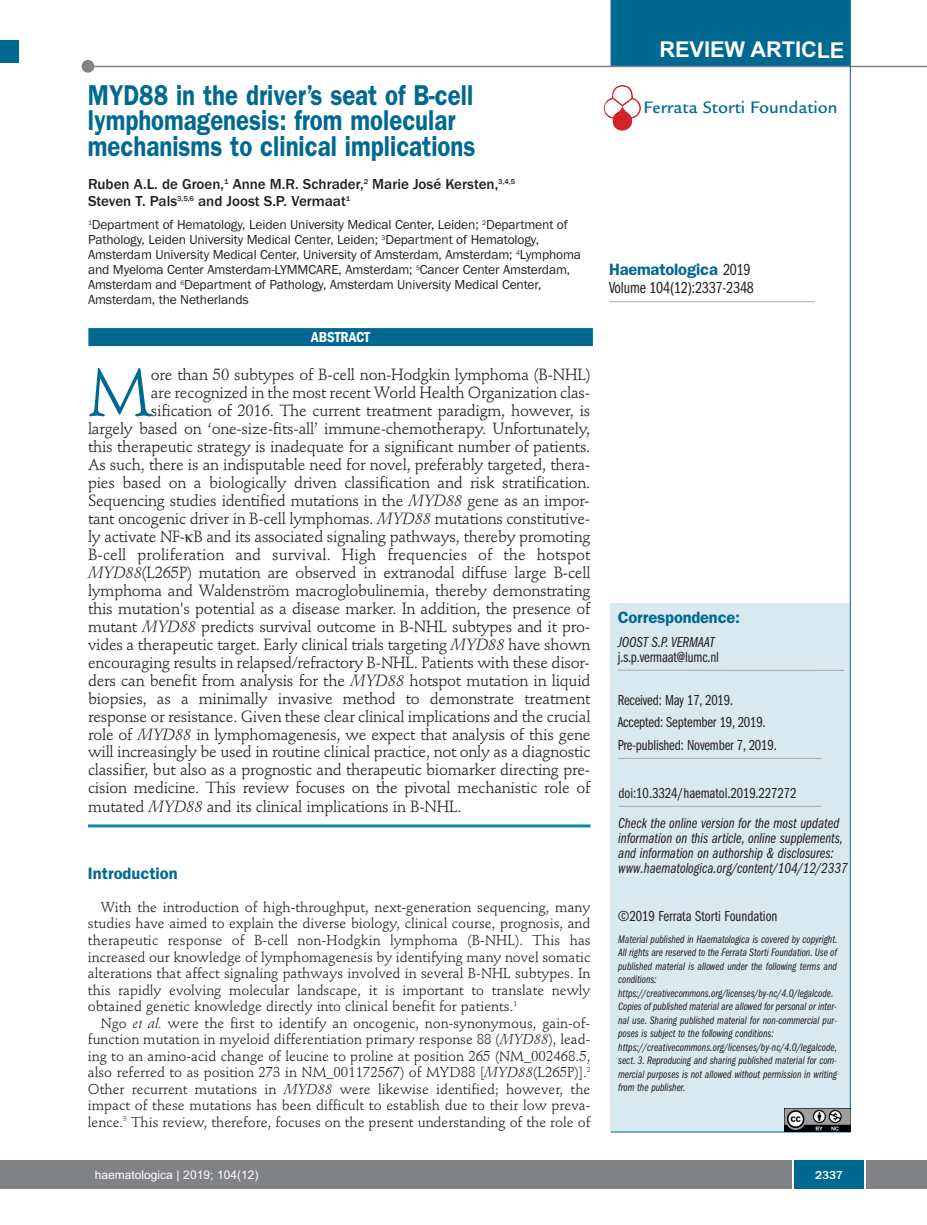
<style>
.page{position:relative;width:927px;height:1225px;background:#fff}
.page>*{position:absolute;margin:0;border:0;box-sizing:border-box;transform-origin:0 0}
.t1{font:66.45px "Stempel Schneidler";color:#006991}
.t2{font:600 28.8px/25.5px "Franklin Gothic";color:#006991;scale:.83 1}
.t3{font:700 21.75px "Arial";letter-spacing:-.01em;color:#fff}
.t4{font:500 18px "Legacy Sans";color:#006991}
.t5{font:600 16.5px "Franklin Gothic";letter-spacing:-.01em;color:#006991}
.t6{font:16.5px "Franklin Gothic Book Cmpr";letter-spacing:-.01em;color:#231f20}
.t7{font:16.05px "Stempel Schneidler";letter-spacing:-.015em;color:#231f20}
.t8{font:16.05px "Stempel Schneidler";letter-spacing:.005em;color:#231f20}
.t9{font:15px/15px "Franklin Gothic Book Cmpr Ital";color:#231f20}
.t10{font:15px/22.5px "Franklin Gothic Book Cmpr";letter-spacing:-.01em;color:#231f20}
.t11{font:500 15px/16.5px "Franklin Gothic";color:#231f20}
.t12{font:600 condensed 15px "Franklin Gothic";letter-spacing:-.005em;color:#fff}
.t13{font:14.25px/16.5px "Stempel Schneidler";color:#231f20;text-align:justify}
.t14{font:13.5px/15px "Franklin Gothic";letter-spacing:-.01em;color:#231f20}
.t15{font:12px "Arial";color:#fff}
.t16{font:500 12px "Franklin Gothic";color:#fff}
.t17{font:11.25px/13.5px "Franklin Gothic Book Cmpr Ital";color:#231f20}
.s1{font-style:italic}
.s2{font-family:"Franklin Gothic Book Cmpr";font-weight:400;color:#231f20}
</style>
<div class="page">
<div style="left:18px;top:1160px;width:909px;height:28px;background:#808285"></div>
<div style="left:794px;top:1160px;width:70px;height:28px;background:#006991"></div>
<hr style="left:792px;top:1160px;width:2px;height:28px;background:#fff">
<hr style="left:864px;top:1160px;width:2px;height:28px;background:#fff">
<div style="left:611px;top:603px;width:239px;height:529px;background:#d8e9f1"></div>
<hr style="left:618px;top:758px;width:204px;height:1px;background:#a8a9ad">
<hr style="left:618px;top:670px;width:226px;height:1px;background:#a8a9ad">
<hr style="left:611px;top:1131px;width:239px;height:1px;background:#006991">
<hr style="left:609px;top:301px;width:205px;height:1px;background:#a8a9ad">
<div style="left:611px;top:0;width:239px;height:67px;background:#006991"></div>
<hr style="left:87px;top:66px;width:840px;height:1px;background:#808285">
<div style="left:82px;top:60px;width:12px;height:13px;background:#808285;border-radius:50%"></div>
<hr style="left:618px;top:806px;width:204px;height:1px;background:#a8a9ad">
<hr style="left:850px;top:0;width:1px;height:1131px;background:#006991">
<img style="left:785px;top:1108px;width:65px;height:23px">
<img style="left:604px;top:85px;width:37px;height:46px">
<div style="left:0;top:40px;width:19px;height:22px;background:#006991"></div>
<div style="left:0;top:1160px;width:18px;height:28px;background:#808285"></div>
<hr style="left:88px;top:824px;width:502px;height:3px;background:#0d8aaf">
<div style="left:88px;top:328px;width:505px;height:18px;background:#006991"></div>
<h2 class="t2" style="left:88px;top:85px;width:468px">MYD88 in the driver’s seat of B-cell lymphomagenesis: from molecular mechanisms to clinical implications</h2>
<p class="t11" style="left:88px;top:176px;width:429px">Ruben A.L. de Groen,<sup>1</sup> Anne M.R. Schrader,<sup>2</sup> Marie José Kersten,<sup>3,4,5<br></sup>Steven T. Pals<sup>3,5,6</sup> and Joost S.P. Vermaat<sup>1</sup></p>
<p class="t14" style="left:88px;top:217px;width:495px"><sup>1</sup>Department of Hematology, Leiden University Medical Center, Leiden; <sup>2</sup>Department of Pathology, Leiden University Medical Center, Leiden; <sup>3</sup>Department of Hematology, Amsterdam University Medical Center, University of Amsterdam, Amsterdam; <sup>4</sup>Lymphoma and Myeloma Center Amsterdam-LYMMCARE, Amsterdam; <sup>5</sup>Cancer Center Amsterdam, Amsterdam and <sup>6</sup>Department of Pathology, Amsterdam University Medical Center, Amsterdam, the Netherlands</p>
<p class="t12" style="left:311px;top:332px;width:60px">ABSTRACT</p>
<h1 class="t1" style="left:88px;top:365px;width:65px">M</h1>
<p class="t7" style="left:151px;top:367px;width:441px">ore than 50 subtypes of B-cell non-Hodgkin lymphoma (B-NHL)</p>
<p class="t7" style="left:151px;top:385px;width:441px">are recognized in the most recent World Health Organization clas-</p>
<p class="t7" style="left:151px;top:403px;width:441px">sification of 2016. The current treatment paradigm, however, is</p>
<p class="t7" style="left:88px;top:421px;width:504px">largely based on ‘one-size-fits-all’ immune-chemotherapy. Unfortunately,</p>
<p class="t7" style="left:88px;top:439px;width:504px">this therapeutic strategy is inadequate for a significant number of patients.</p>
<p class="t7" style="left:88px;top:457px;width:504px">As such, there is an indisputable need for novel, preferably targeted, thera-</p>
<p class="t7" style="left:88px;top:475px;width:504px">pies based on a biologically driven classification and risk stratification.</p>
<p class="t7" style="left:88px;top:493px;width:503px">Sequencing studies identified mutations in the <span class="s1">MYD88</span> gene as an impor-</p>
<p class="t7" style="left:88px;top:511px;width:504px">tant oncogenic driver in B-cell lymphomas. <span class="s1">MYD88</span> mutations constitutive-</p>
<p class="t7" style="left:88px;top:529px;width:504px">ly activate NF- B and its associated signaling pathways, thereby promoting</p>
<p class="t8" style="left:88px;top:547px;width:504px">B-cell proliferation and survival. High frequencies of the hotspot</p>
<p class="t7" style="left:88px;top:565px;width:504px"><span class="s1">MYD88</span>(L265P) mutation are observed in extranodal diffuse large B-cell</p>
<p class="t7" style="left:88px;top:583px;width:504px">lymphoma and Waldenström macroglobulinemia, thereby demonstrating</p>
<p class="t7" style="left:88px;top:601px;width:504px">this mutation's potential as a disease marker. In addition, the presence of</p>
<p class="t7" style="left:88px;top:619px;width:504px">mutant <span class="s1">MYD88</span> predicts survival outcome in B-NHL subtypes and it pro-</p>
<p class="t7" style="left:88px;top:637px;width:504px">vides a therapeutic target. Early clinical trials targeting <span class="s1">MYD88</span> have shown</p>
<p class="t7" style="left:88px;top:655px;width:503px">encouraging results in relapsed/refractory B-NHL. Patients with these disor-</p>
<p class="t7" style="left:88px;top:673px;width:504px">ders can benefit from analysis for the <span class="s1">MYD88</span> hotspot mutation in liquid</p>
<p class="t7" style="left:88px;top:691px;width:504px">biopsies, as a minimally invasive method to demonstrate treatment</p>
<p class="t7" style="left:88px;top:709px;width:504px">response or resistance. Given these clear clinical implications and the crucial</p>
<p class="t7" style="left:88px;top:727px;width:504px">role of <span class="s1">MYD88</span> in lymphomagenesis, we expect that analysis of this gene</p>
<p class="t7" style="left:88px;top:745px;width:504px">will increasingly be used in routine clinical practice, not only as a diagnostic</p>
<p class="t7" style="left:88px;top:763px;width:504px">classifier, but also as a prognostic and therapeutic biomarker directing pre-</p>
<p class="t7" style="left:88px;top:781px;width:504px">cision medicine. This review focuses on the pivotal mechanistic role of</p>
<p class="t7" style="left:88px;top:799px;width:375px">mutated <span class="s1">MYD88</span> and its clinical implications in B-NHL.</p>
<p class="t5" style="left:88px;top:867px;width:91px">Introduction</p>
<p class="t13" style="left:88px;top:900px;width:504px;text-indent:13px">With the introduction of high-throughput, next-generation sequencing, many studies have aimed to explain the diverse biology, clinical course, prognosis, and therapeutic response of B-cell non-Hodgkin lymphoma (B-NHL). This has increased our knowledge of lymphomagenesis by identifying many novel somatic alterations that affect signaling pathways involved in several B-NHL subtypes. In this rapidly evolving molecular landscape, it is important to translate newly obtained genetic knowledge directly into clinical benefit for patients.<sup>1</sup></p>
<p class="t13" style="left:88px;top:1015px;width:504px;text-indent:13px">Ngo <span class="s1">et al.</span> were the first to identify an oncogenic, non-synonymous, gain-of&shy;function mutation in myeloid differentiation primary response 88 (<span class="s1">MYD88</span>), lead&shy;ing to an amino-acid change of leucine to proline at position 265 (NM_002468.5, also referred to as position 273 in NM_001172567) of MYD88 [<span class="s1">MYD88</span>(L265P)].<sup>2<br></sup>Other recurrent mutations in <span class="s1">MYD88</span> were likewise identified; however, the impact of these mutations has been difficult to establish due to their low preva&shy;lence.<sup>3</sup> This review, therefore, focuses on the present understanding of the role of</p>
<h3 class="t3" style="left:660px;top:37px;width:186px">REVIEW ARTICLE</h3>
<p class="t4" style="left:644px;top:101px;width:196px">Ferrata Storti Foundation</p>
<p class="t5" style="left:609px;top:264px;width:143px">Haematologica <span class="s2">2019</span></p>
<p class="t6" style="left:609px;top:282px;width:146px">Volume 104(12):2337-2348</p>
<p class="t5" style="left:618px;top:612px;width:124px">Correspondence:</p>
<p class="t9" style="left:618px;top:635px;width:98px">JOOST S.P. VERMAAT</p>
<p class="t10" style="left:618px;top:646px;width:103px">j.s.p.vermaat@lumc.nl</p>
<p class="t10" style="left:618px;top:690px;width:160px">Received: May 17, 2019.<br>Accepted: September 19, 2019.<br>Pre-published: November 7, 2019.</p>
<p class="t10" style="left:618px;top:782px;width:180px">doi:10.3324/haematol.2019.227272</p>
<p class="t9" style="left:618px;top:817px;width:231px">Check the online version for the most updated information on this article, online supplements, and information on authorship &amp; disclosures: www.haematologica.org/content/104/12/2337</p>
<p class="t10" style="left:618px;top:906px;width:161px">©2019 Ferrata Storti Foundation</p>
<p class="t17" style="left:618px;top:933px;width:221px">Material published in Haematologica is covered by copyright.<br>All rights are reserved to the Ferrata Storti Foundation. Use of published material is allowed under the following terms and conditions: https://creativecommons.org/licenses/by-nc/4.0/legalcode.<br>Copies of published material are allowed for personal or inter&shy;nal use. Sharing published material for non-commercial pur&shy;poses is subject to the following conditions: https://creativecommons.org/licenses/by-nc/4.0/legalcode, sect. 3. Reproducing and sharing published material for com&shy;mercial purposes is not allowed without permission in writing from the publisher.</p>
<p class="t15" style="left:95px;top:1167px;width:165px">haematologica | 2019; 104(12)</p>
<p class="t16" style="left:815px;top:1167px;width:29px">2337</p>
</div>
